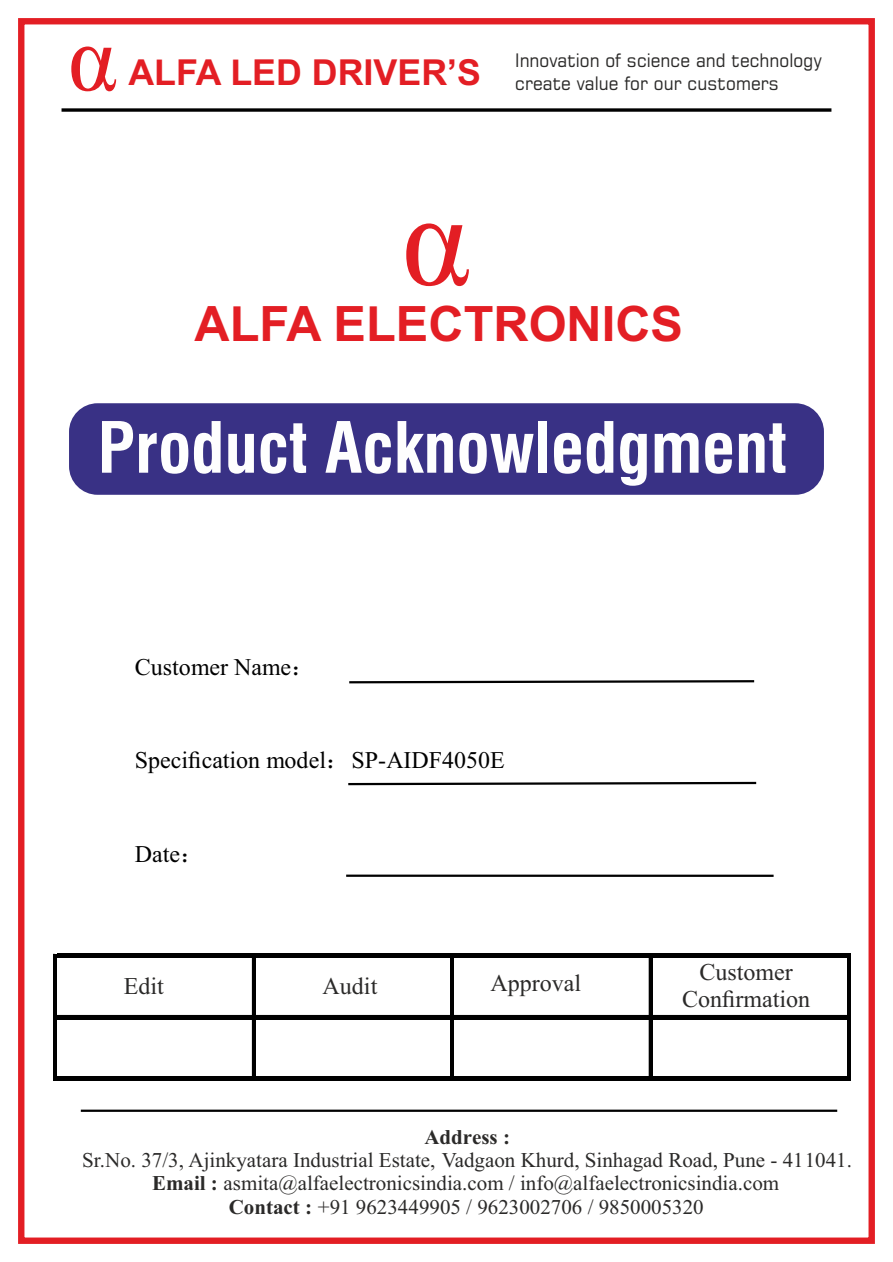
<style>
.page{position:relative;width:893px;height:1262px;background:#fff}
.page>*{position:absolute;margin:0;border:0;box-sizing:border-box;transform-origin:0 0}
.t1{font:132px "Times New Roman";color:#e31e24}
.t2{font:94.5px "Times New Roman";color:#e31e24}
.t3{font:700 condensed 68.7px "Swiss 721 BT";color:#fefefe}
.t4{font:700 48.75px "Arial";color:#e31e24}
.t5{font:700 35.85px "Arial";color:#e31e24}
.t6{font:24px "Times New Roman";color:#000}
.t7{font:24px/26.5px "Times New Roman";color:#2b2a29;text-align:center}
.t8{font:21px/23.2px "Times New Roman";color:#2b2a29;text-align:center}
.t9{font:700 21px "Times New Roman";color:#2b2a29}
.t10{font:18.75px/23px "Square 721 BT";color:#2b2a29;scale:.93 1}
.s1{font-family:"Sim Sun"}
.s2{font-weight:700}
</style>
<div class="page">
<div style="left:18px;top:18px;width:856px;height:1225px;border:6px solid #e31e24"></div>
<hr style="left:54px;top:953px;width:3px;height:127px;background:#000">
<hr style="left:252px;top:958px;width:4px;height:122px;background:#000">
<hr style="left:450px;top:958px;width:4px;height:122px;background:#000">
<svg style="left:648px;top:958px;width:4px;height:118px"></svg>
<hr style="left:847px;top:958px;width:3px;height:122px;background:#000">
<div style="left:57px;top:953px;width:793px;height:5px;background:#000"></div>
<hr style="left:57px;top:1015px;width:793px;height:4px;background:#000">
<hr style="left:57px;top:1076px;width:793px;height:4px;background:#000">
<svg style="left:61px;top:108px;width:770px;height:4px;background:#272727"></svg>
<div style="left:69px;top:403px;width:755px;height:92px;background:#393185;border-radius:29px"></div>
<hr style="left:81px;top:1109px;width:756px;height:2px;background:#000">
<svg style="left:349px;top:680px;width:406px;height:4px"></svg>
<svg style="left:348px;top:781px;width:409px;height:5px"></svg>
<hr style="left:346px;top:874px;width:427px;height:3px;background:#000">
<h2 class="t2" style="left:67px;top:25px;width:51px">α</h2>
<h3 class="t5" style="left:128px;top:59px;width:354px">ALFA LED DRIVER’S</h3>
<p class="t10" style="left:515px;top:50px;width:331px">Innovation of science and technology create value for our customers</p>
<h1 class="t1" style="left:401px;top:193px;width:71px">α</h1>
<h3 class="t4" style="left:194px;top:305px;width:490px">ALFA ELECTRONICS</h3>
<h3 class="t3" style="left:98px;top:420px;width:691px">Product Acknowledgment</h3>
<p class="t6" style="left:135px;top:658px;width:182px">Customer Name<span class="s1">：</span></p>
<p class="t6" style="left:135px;top:751px;width:371px">Specification model<span class="s1">：</span>SP-AIDF4050E</p>
<p class="t6" style="left:135px;top:845px;width:71px">Date<span class="s1">：</span></p>
<p class="t7" style="left:124px;top:974px;width:42px">Edit</p>
<p class="t7" style="left:322px;top:974px;width:56px">Audit</p>
<p class="t7" style="left:490px;top:972px;width:92px">Approval</p>
<p class="t7" style="left:682px;top:961px;width:130px">Customer<br>Confirmation</p>
<p class="t9" style="left:424px;top:1129px;width:87px">Address :</p>
<p class="t8" style="left:82px;top:1150px;width:771px">Sr.No. 37/3, Ajinkyatara Industrial Estate, Vadgaon Khurd, Sinhagad Road, Pune - 411041.<br><span class="s2">Email :</span> asmita@alfaelectronicsindia.com / info@alfaelectronicsindia.com<br><span class="s2">Contact :</span> +91 9623449905 / 9623002706 / 9850005320</p>
</div>
